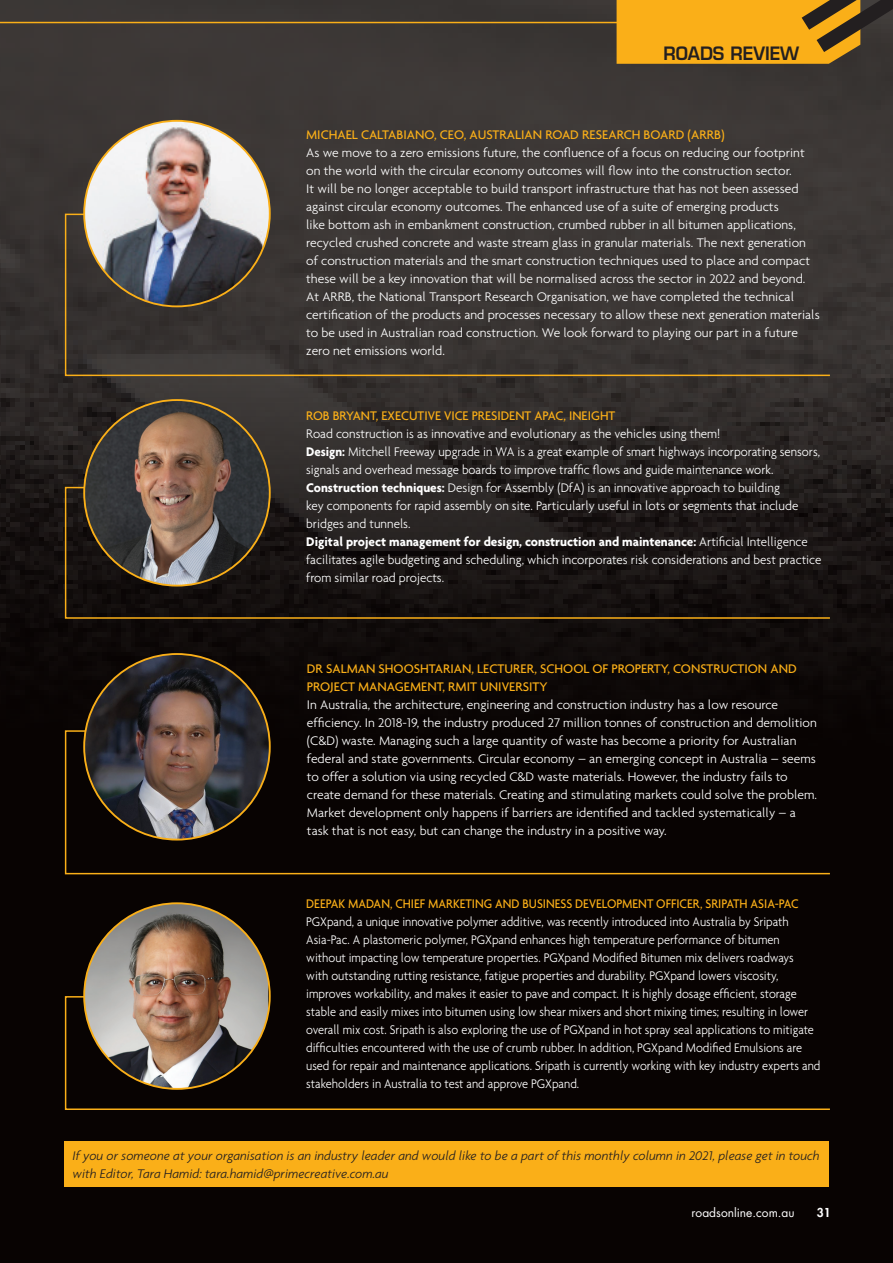
<style>
.page{position:relative;width:893px;height:1263px;background:#080302}
.page>*{position:absolute;margin:0;border:0;box-sizing:border-box;transform-origin:0 0}
.t1{font:600 18px "Eurostile LT";color:#231f20;scale:.95 1}
.BODY_COPY{font:300 13.5px/18px "Agenda";color:#fff}
.BODY_COPY-2{font:300 13.5px/18px "Agenda";color:#fff;scale:.92 1}
.Sub_Head{font:500 13.5px/18px "Agenda";color:#faaf18}
.BODY_COPY-3{font:italic 300 13.5px/18px "Agenda";color:#231f20}
.BODY_COPY-4{font:300 13.5px/18px "Agenda";color:#fff;scale:.95 1}
.Sub_Head-2{font:500 13.5px "Agenda";color:#faaf18;scale:.92 1}
.Footers_and_Page_Num{font:12px "Futura";color:#fff}
.Footers_and_Page_Num-2{font:800 12px "Futura";color:#fff}
.s1{font-weight:700}
</style>
<div class="page">
<img style="left:0;top:0;width:893px;height:725px">
<div style="left:64px;top:1141px;width:765px;height:45px;background:#faaf18"></div>
<svg style="left:617px;top:0;width:276px;height:64px;background:#ce921b"></svg>
<hr style="left:0;top:22px;width:632px;height:1px;background:#faaf18">
<svg style="left:64px;top:213px;width:767px;height:164px;background:#3c3732"></svg>
<svg style="left:64px;top:486px;width:767px;height:133px"></svg>
<svg style="left:64px;top:729px;width:766px;height:146px"></svg>
<svg style="left:64px;top:996px;width:766px;height:114px"></svg>
<img style="left:84px;top:121px;width:186px;height:185px;border-radius:93px">
<img style="left:84px;top:400px;width:186px;height:186px;border-radius:93px">
<img style="left:84px;top:654px;width:186px;height:185px;border-radius:93px">
<img style="left:84px;top:905px;width:184px;height:184px">
<h1 class="t1" style="left:663px;top:42px;width:145px">ROADS REVIEW</h1>
<p class="Sub_Head" style="left:306px;top:125px;width:420px">MICHAEL CALTABIANO, CEO, AUSTRALIAN ROAD RESEARCH BOARD (ARRB)</p>
<p class="BODY_COPY" style="left:306px;top:143px;width:515px">As we move to a zero emissions future, the confluence of a focus on reducing our footprint on the world with the circular economy outcomes will flow into the construction sector.<br>It will be no longer acceptable to build transport infrastructure that has not been assessed against circular economy outcomes. The enhanced use of a suite of emerging products<br>like bottom ash in embankment construction, crumbed rubber in all bitumen applications, recycled crushed concrete and waste stream glass in granular materials. The next generation of construction materials and the smart construction techniques used to place and compact these will be a key innovation that will be normalised across the sector in 2022 and beyond.<br>At ARRB, the National Transport Research Organisation, we have completed the technical certification of the products and processes necessary to allow these next generation materials to be used in Australian road construction. We look forward to playing our part in a future zero net emissions world.</p>
<p class="Sub_Head" style="left:306px;top:406px;width:311px">ROB BRYANT, EXECUTIVE VICE PRESIDENT APAC, INEIGHT</p>
<p class="BODY_COPY" style="left:306px;top:424px;width:416px">Road construction is as innovative and evolutionary as the vehicles using them!</p>
<p class="BODY_COPY-4" style="left:306px;top:442px;width:542px"><span class="s1">Design:</span> Mitchell Freeway upgrade in WA is a great example of smart highways incorporating sensors, signals and overhead message boards to improve traffic flows and guide maintenance work.</p>
<p class="BODY_COPY" style="left:306px;top:478px;width:494px"><span class="s1">Construction techniques:</span> Design for Assembly (DfA) is an innovative approach to building key components for rapid assembly on site. Particularly useful in lots or segments that include bridges and tunnels.</p>
<p class="BODY_COPY" style="left:306px;top:532px;width:517px"><span class="s1">Digital project management for design, construction and maintenance:</span> Artificial Intelligence facilitates agile budgeting and scheduling, which incorporates risk considerations and best practice from similar road projects.</p>
<p class="Sub_Head" style="left:307px;top:659px;width:491px">DR SALMAN SHOOSHTARIAN, LECTURER, SCHOOL OF PROPERTY, CONSTRUCTION AND<br>PROJECT MANAGEMENT, RMIT UNIVERSITY</p>
<p class="BODY_COPY" style="left:307px;top:695px;width:512px">In Australia, the architecture, engineering and construction industry has a low resource efficiency. In 2018-19, the industry produced 27 million tonnes of construction and demolition (C&amp;D) waste. Managing such a large quantity of waste has become a priority for Australian federal and state governments. Circular economy – an emerging concept in Australia – seems to offer a solution via using recycled C&amp;D waste materials. However, the industry fails to create demand for these materials. Creating and stimulating markets could solve the problem.<br>Market development only happens if barriers are identified and tackled systematically – a task that is not easy, but can change the industry in a positive way.</p>
<p class="Sub_Head-2" style="left:306px;top:896px;width:537px">DEEPAK MADAN, CHIEF MARKETING AND BUSINESS DEVELOPMENT OFFICER, SRIPATH ASIA-PAC</p>
<p class="BODY_COPY-2" style="left:306px;top:913px;width:560px">PGXpand, a unique innovative polymer additive, was recently introduced into Australia by Sripath Asia-Pac. A plastomeric polymer, PGXpand enhances high temperature performance of bitumen without impacting low temperature properties. PGXpand Modified Bitumen mix delivers roadways<br>with outstanding rutting resistance, fatigue properties and durability. PGXpand lowers viscosity, improves workability, and makes it easier to pave and compact. It is highly dosage efficient, storage stable and easily mixes into bitumen using low shear mixers and short mixing times; resulting in lower overall mix cost. Sripath is also exploring the use of PGXpand in hot spray seal applications to mitigate difficulties encountered with the use of crumb rubber. In addition, PGXpand Modified Emulsions are used for repair and maintenance applications. Sripath is currently working with key industry experts and stakeholders in Australia to test and approve PGXpand.</p>
<p class="BODY_COPY-3" style="left:72px;top:1146px;width:749px">If you or someone at your organisation is an industry leader and would like to be a part of this monthly column in 2021, please get in touch with Editor, Tara Hamid: tara.hamid@primecreative.com.au</p>
<p class="Footers_and_Page_Num" style="left:692px;top:1205px;width:105px">roadsonline.com.au</p>
<p class="Footers_and_Page_Num-2" style="left:817px;top:1205px;width:15px">31</p>
</div>
